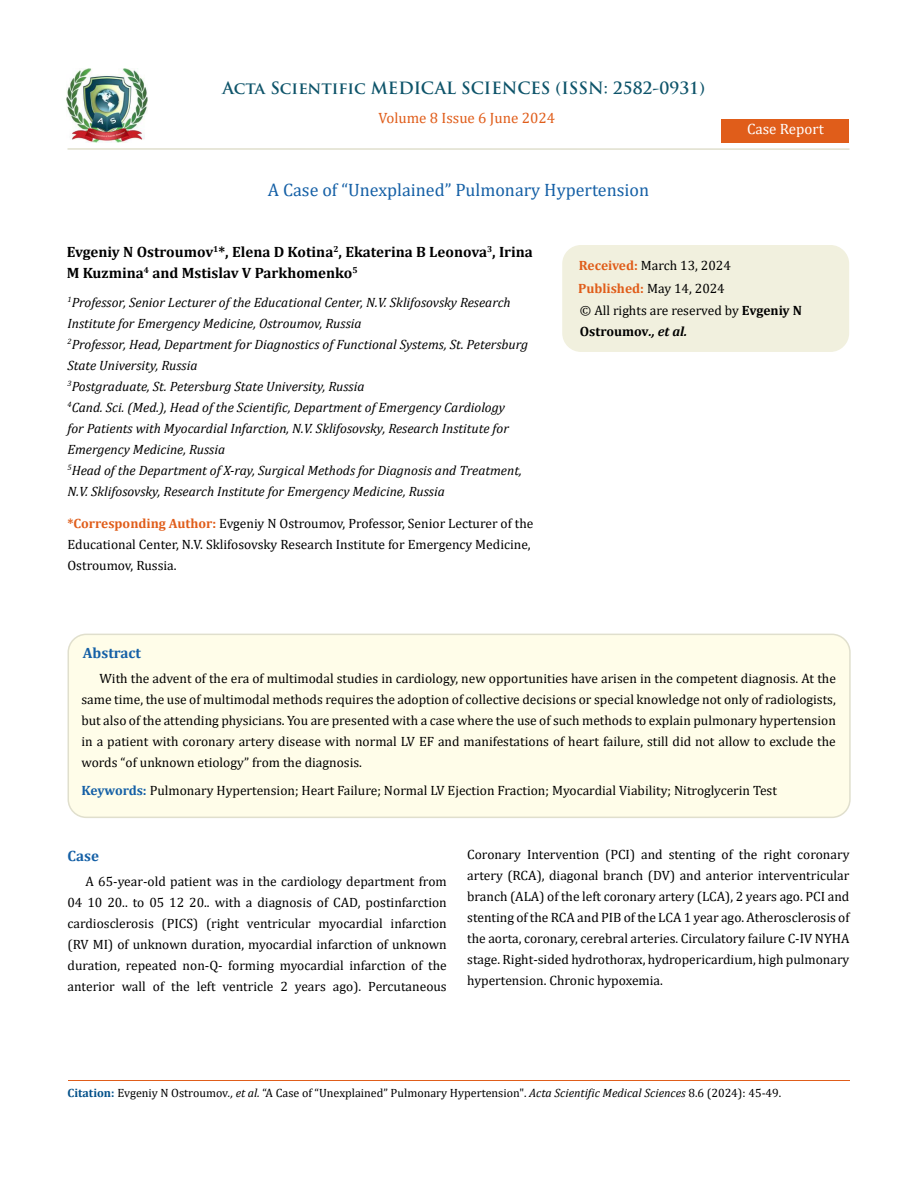
<style>
.page{position:relative;width:917px;height:1188px;background:#fff}
.page>*{position:absolute;margin:0;border:0;box-sizing:border-box;transform-origin:0 0}
.t1{font:18px "Cambria";color:#1560a6}
.t2{font:700 16.5px "Trajan Pro";color:#0e546a}
.t3{font:700 15px/21px "Cambria";color:#000}
.t4{font:15px "Cambria";color:#e05d1a}
.t5{font:700 15px "Cambria";color:#1560a6}
.t6{font:15px "Cambria";color:#fff}
.t7{font:13.5px/21px "Cambria";color:#000}
.t8{font:italic 13.5px/21px "Cambria";color:#000}
.t9{font:12px "Cambria";color:#000}
.s1{font-weight:700;color:#e05d1a}
.s2{font-weight:700}
.s3{font-weight:700;font-style:italic}
.s4{font-weight:700;color:#1560a6}
.s5{font-weight:700;color:#035089}
.s6{font-style:italic}
</style>
<div class="page">
<img style="left:67px;top:68px;width:80px;height:74px">
<div style="left:721px;top:119px;width:128px;height:23px;background:#e05d1a"></div>
<div style="left:563px;top:246px;width:285px;height:105px;background:#f1f0de;border-radius:18px"></div>
<div style="left:562px;top:245px;width:287px;height:107px;border:2px solid #f1f0de;border-radius:18px"></div>
<div style="left:68px;top:634px;width:781px;height:183px;background:#fffde9;border-radius:18px"></div>
<div style="left:67px;top:634px;width:783px;height:184px;border:2px solid #e0dfcd;border-radius:18px"></div>
<hr style="left:68px;top:1081px;width:781px;height:1px;background:#e05d1a">
<hr style="left:67px;top:148px;width:782px;height:2px;background:#e0dfcd">
<p class="t2" style="left:222px;top:77px;width:484px">Acta Scientific MEDICAL SCIENCES (ISSN: 2582-0931)</p>
<p class="t4" style="left:378px;top:109px;width:178px">Volume 8 Issue 6 June 2024</p>
<h1 class="t1" style="left:268px;top:180px;width:383px">A Case of “Unexplained” Pulmonary Hypertension</h1>
<p class="t6" style="left:747px;top:120px;width:78px">Case Report</p>
<p class="t3" style="left:67px;top:241px;width:468px">Evgeniy N Ostroumov<sup>1</sup>*, Elena D Kotina<sup>2</sup>, Ekaterina B Leonova<sup>3</sup>, Irina<br>M Kuzmina<sup>4</sup> and Mstislav V Parkhomenko<sup>5</sup></p>
<p class="t8" style="left:67px;top:291px;width:462px"><sup>1</sup>Professor, Senior Lecturer of the Educational Center, N.V. Sklifosovsky Research Institute for Emergency Medicine, Ostroumov, Russia<br><sup>2</sup>Professor, Head, Department for Diagnostics of Functional Systems, St. Petersburg State University, Russia<br><sup>3</sup>Postgraduate, St. Petersburg State University, Russia<br><sup>4</sup>Cand. Sci. (Med.), Head of the Scientific, Department of Emergency Cardiology<br>for Patients with Myocardial Infarction, N.V. Sklifosovsky, Research Institute for Emergency Medicine, Russia<br><sup>5</sup>Head of the Department of X-ray, Surgical Methods for Diagnosis and Treatment, N.V. Sklifosovsky, Research Institute for Emergency Medicine, Russia</p>
<p class="t7" style="left:67px;top:513px;width:467px"><span class="s1">*Corresponding Author:</span> Evgeniy N Ostroumov, Professor, Senior Lecturer of the<br>Educational Center, N.V. Sklifosovsky Research Institute for Emergency Medicine,<br>Ostroumov, Russia.</p>
<p class="t7" style="left:578px;top:254px;width:154px;line-height:23px"><span class="s1">Received:</span> March 13, 2024<br><span class="s1">Published:</span> May 14, 2024</p>
<p class="t7" style="left:580px;top:300px;width:223px">© All rights are reserved by <span class="s2">Evgeniy N<br>Ostroumov</span><span class="s3">., et al.</span></p>
<p class="t5" style="left:83px;top:642px;width:60px">Abstract</p>
<p class="t7" style="left:81px;top:668px;width:756px;text-align:justify;text-indent:18px">With the advent of the era of multimodal studies in cardiology, new opportunities have arisen in the competent diagnosis. At the same time, the use of multimodal methods requires the adoption of collective decisions or special knowledge not only of radiologists, but also of the attending physicians. You are presented with a case where the use of such methods to explain pulmonary hypertension in a patient with coronary artery disease with normal LV EF and manifestations of heart failure, still did not allow to exclude the words “of unknown etiology” from the diagnosis.</p>
<p class="t7" style="left:81px;top:780px;width:697px"><span class="s4">Keywords:</span> Pulmonary Hypertension; Heart Failure; Normal LV Ejection Fraction; Myocardial Viability; Nitroglycerin Test</p>
<p class="t5" style="left:67px;top:845px;width:33px">Case</p>
<p class="t7" style="left:67px;top:871px;width:381px;text-align:justify;text-indent:18px">A 65-year-old patient was in the cardiology department from 04 10 20.. to 05 12 20.. with a diagnosis of CAD, postinfarction cardiosclerosis (PICS) (right ventricular myocardial infarction (RV MI) of unknown duration, myocardial infarction of unknown duration, repeated non-Q- forming myocardial infarction of the anterior wall of the left ventricle 2 years ago). Percutaneous</p>
<p class="t7" style="left:467px;top:844px;width:384px;text-align:justify">Coronary Intervention (PCI) and stenting of the right coronary artery (RCA), diagonal branch (DV) and anterior interventricular branch (ALA) of the left coronary artery (LCA), 2 years ago. PCI and stenting of the RCA and PIB of the LCA 1 year ago. Atherosclerosis of the aorta, coronary, cerebral arteries. Circulatory failure C-IV NYHA stage. Right-sided hydrothorax, hydropericardium, high pulmonary hypertension. Chronic hypoxemia.</p>
<p class="t9" style="left:68px;top:1086px;width:715px"><span class="s5">Citation:</span> Evgeniy N Ostroumov<span class="s6">., et al.</span> “A Case of “Unexplained” Pulmonary Hypertension". <span class="s6">Acta Scientific Medical Sciences</span> 8.6 (2024): 45-49.</p>
</div>
